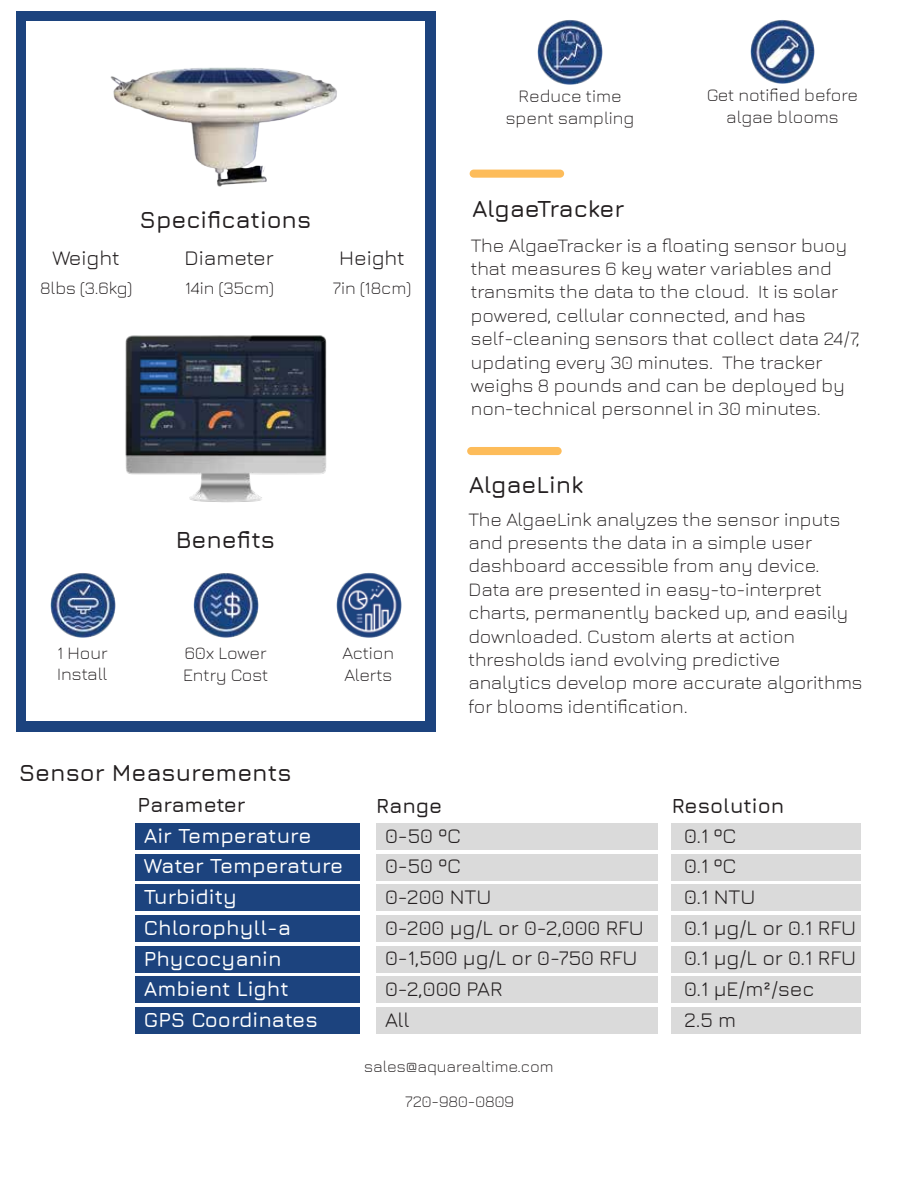
<style>
.page{position:relative;width:918px;height:1188px;background:#fff}
.page>*{position:absolute;margin:0;border:0;box-sizing:border-box;transform-origin:0 0}
.t1{font:600 24px "Jura";color:#231f20}
.t2{font:600 24px "Jura";letter-spacing:-.02em;color:#231f20}
.t3{font:21px "Jura";color:#231f20}
.t4{font:600 21px "Jura";color:#fff}
.t5{font:600 21px "Jura";color:#231f20}
.t6{font:300 19.5px/23.4px "Jura";color:#231f20}
.t7{font:300 18px/21.6px "Jura";color:#231f20}
.t8{font:300 16.5px/34.3px "Jura";color:#231f20;text-align:center}
</style>
<div class="page">
<svg style="left:467px;top:447px;width:95px;height:8px"></svg>
<svg style="left:470px;top:170px;width:94px;height:8px"></svg>
<div style="left:136px;top:823px;width:224px;height:27px;background:#1c437e"></div>
<div style="left:376px;top:823px;width:282px;height:27px;background:#dadada"></div>
<div style="left:672px;top:823px;width:189px;height:27px;background:#dadada"></div>
<div style="left:136px;top:854px;width:224px;height:27px;background:#1c437e"></div>
<div style="left:376px;top:854px;width:282px;height:27px;background:#dadada"></div>
<div style="left:672px;top:854px;width:189px;height:27px;background:#dadada"></div>
<div style="left:136px;top:884px;width:224px;height:27px;background:#1c437e"></div>
<div style="left:376px;top:884px;width:282px;height:27px;background:#dadada"></div>
<div style="left:672px;top:884px;width:189px;height:27px;background:#dadada"></div>
<div style="left:136px;top:946px;width:224px;height:27px;background:#1c437e"></div>
<div style="left:376px;top:946px;width:282px;height:27px;background:#dadada"></div>
<div style="left:672px;top:946px;width:189px;height:27px;background:#dadada"></div>
<div style="left:136px;top:1007px;width:224px;height:27px;background:#1c437e"></div>
<div style="left:376px;top:1007px;width:282px;height:27px;background:#dadada"></div>
<div style="left:672px;top:1007px;width:189px;height:27px;background:#dadada"></div>
<div style="left:136px;top:976px;width:224px;height:27px;background:#1c437e"></div>
<div style="left:672px;top:976px;width:189px;height:27px;background:#dadada"></div>
<div style="left:376px;top:976px;width:282px;height:27px;background:#dadada"></div>
<div style="left:136px;top:915px;width:224px;height:27px;background:#1c437e"></div>
<div style="left:376px;top:915px;width:282px;height:27px;background:#dadada"></div>
<div style="left:672px;top:915px;width:189px;height:27px;background:#dadada"></div>
<img style="left:538px;top:20px;width:65px;height:64px">
<img style="left:750px;top:20px;width:65px;height:64px">
<div style="left:16px;top:11px;width:419px;height:720px;background:#1c437e"></div>
<div style="left:26px;top:22px;width:399px;height:699px;background:#fff"></div>
<img style="left:110px;top:67px;width:227px;height:120px">
<img style="left:125px;top:335px;width:202px;height:168px">
<img style="left:336px;top:573px;width:65px;height:64px">
<img style="left:50px;top:573px;width:65px;height:64px">
<img style="left:194px;top:573px;width:64px;height:64px">
<p class="t3" style="left:52px;top:243px;width:69px">Weight</p>
<p class="t7" style="left:40px;top:276px;width:94px">8lbs (3.6kg)</p>
<p class="t1" style="left:140px;top:202px;width:173px">Specifications</p>
<p class="t3" style="left:185px;top:243px;width:91px">Diameter</p>
<p class="t7" style="left:185px;top:276px;width:90px">14in (35cm)</p>
<p class="t3" style="left:339px;top:243px;width:67px">Height</p>
<p class="t7" style="left:333px;top:276px;width:79px">7in (18cm)</p>
<p class="t1" style="left:176px;top:522px;width:101px">Benefits</p>
<p class="t7" style="left:57px;top:640px;width:52px">1 Hour<br>Install</p>
<p class="t7" style="left:183px;top:640px;width:87px">60x Lower<br>Entry Cost</p>
<p class="t1" style="left:19px;top:755px;width:274px">Sensor Measurements</p>
<p class="t7" style="left:342px;top:640px;width:53px">Action<br>Alerts</p>
<p class="t7" style="left:506px;top:83px;width:130px;text-align:center">Reduce time spent sampling</p>
<p class="t7" style="left:707px;top:83px;width:153px;text-align:center">Get notified before algae blooms</p>
<p class="t2" style="left:472px;top:191px;width:154px">AlgaeTracker</p>
<p class="t6" style="left:471px;top:231px;width:391px">The AlgaeTracker is a floating sensor buoy that measures 6 key water variables and transmits the data to the cloud. It is solar powered, cellular connected, and has self-cleaning sensors that collect data 24/7, updating every 30 minutes. The tracker weighs 8 pounds and can be deployed by non-technical personnel in 30 minutes.</p>
<p class="t1" style="left:469px;top:467px;width:116px">AlgaeLink</p>
<p class="t6" style="left:468px;top:506px;width:396px">The AlgaeLink analyzes the sensor inputs and presents the data in a simple user dashboard accessible from any device.<br>Data are presented in easy-to-interpret charts, permanently backed up, and easily downloaded. Custom alerts at action thresholds iand evolving predictive analytics develop more accurate algorithms for blooms identification.</p>
<p class="t5" style="left:138px;top:790px;width:110px">Parameter</p>
<p class="t5" style="left:376px;top:790px;width:68px">Range</p>
<p class="t5" style="left:672px;top:790px;width:114px">Resolution</p>
<p class="t4" style="left:144px;top:820px;width:169px">Air Temperature</p>
<p class="t3" style="left:385px;top:820px;width:78px">0-50 ºC</p>
<p class="t3" style="left:684px;top:820px;width:54px">0.1 ºC</p>
<p class="t4" style="left:144px;top:851px;width:201px">Water Temperature</p>
<p class="t3" style="left:385px;top:851px;width:78px">0-50 ºC</p>
<p class="t3" style="left:684px;top:851px;width:54px">0.1 ºC</p>
<p class="t4" style="left:144px;top:882px;width:94px">Turbidity</p>
<p class="t3" style="left:385px;top:882px;width:108px">0-200 NTU</p>
<p class="t3" style="left:684px;top:882px;width:73px">0.1 NTU</p>
<p class="t4" style="left:144px;top:912px;width:149px">Chlorophyll-a</p>
<p class="t3" style="left:385px;top:912px;width:260px">0-200 μg/L or 0-2,000 RFU</p>
<p class="t3" style="left:684px;top:912px;width:174px">0.1 μg/L or 0.1 RFU</p>
<p class="t4" style="left:144px;top:943px;width:139px">Phycocyanin</p>
<p class="t3" style="left:385px;top:943px;width:254px">0-1,500 μg/L or 0-750 RFU</p>
<p class="t3" style="left:684px;top:943px;width:174px">0.1 μg/L or 0.1 RFU</p>
<p class="t4" style="left:144px;top:974px;width:146px">Ambient Light</p>
<p class="t3" style="left:385px;top:974px;width:119px">0-2,000 PAR</p>
<p class="t3" style="left:684px;top:974px;width:132px">0.1 μE/m²/sec</p>
<p class="t4" style="left:144px;top:1005px;width:175px">GPS Coordinates</p>
<p class="t3" style="left:385px;top:1004px;width:26px">All</p>
<p class="t3" style="left:684px;top:1004px;width:54px">2.5 m</p>
<p class="t8" style="left:364px;top:1048px;width:191px">sales@aquarealtime.com<br>720-980-0809</p>
</div>
